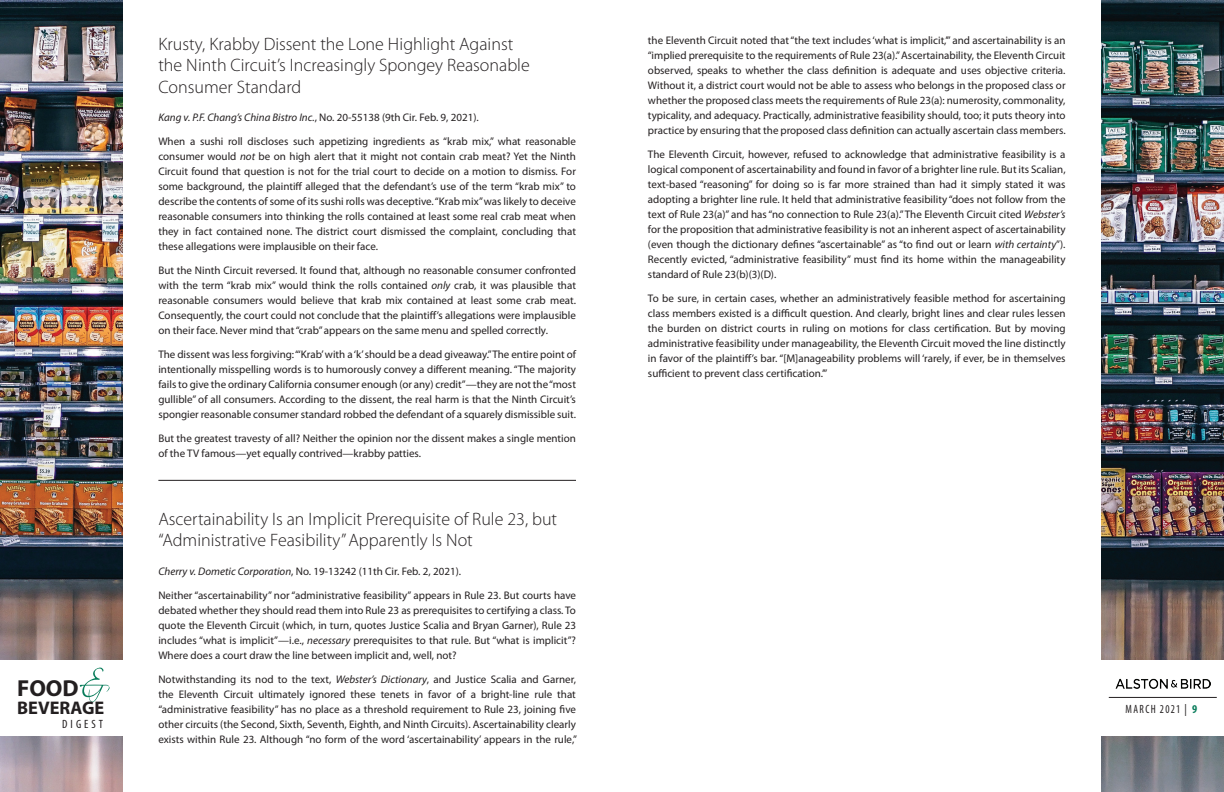
<style>
.page{position:relative;width:1224px;height:792px;background:#fff}
.page>*{position:absolute;margin:0;border:0;box-sizing:border-box;transform-origin:0 0}
.t1{font:700 23.2px "Myriad Pro";color:#231f20}
.t2{font:700 18.3px "Myriad Pro";color:#231f20}
.t3{font:300 18px/21.6px "Myriad Pro";color:#231f20}
.t4{font:condensed 12px "Myriad Pro";letter-spacing:.13em;color:#231f20;scale:.9 1}
.t5{font:condensed 12px "Myriad Pro";letter-spacing:.13em;color:#231f20}
.t6{font:11px/15px "Myriad Pro";color:#231f20;text-align:justify}
.s1{font-style:italic}
.s2{font-weight:700;color:#087c5a}
</style>
<div class="page">
<img style="left:0;top:0;width:122px;height:792px">
<img style="left:1102px;top:0;width:122px;height:792px">
<div style="left:0;top:660px;width:125px;height:75px;background:#fff"></div>
<svg style="left:80px;top:668px;width:30px;height:34px"></svg>
<div style="left:1096px;top:660px;width:128px;height:75px;background:#fff"></div>
<hr style="left:1109px;top:697px;width:108px;height:1px;background:#231f20">
<img style="left:1115px;top:678px;width:96px;height:11px">
<hr style="left:158px;top:480px;width:418px;height:1px;background:#231f20">
<h1 class="t1" style="left:17px;top:673px;width:63px">FOOD</h1>
<h2 class="t2" style="left:17px;top:696px;width:89px">BEVERAGE</h2>
<p class="t5" style="left:62px;top:716px;width:42px">DIGEST</p>
<h3 class="t3" style="left:158px;top:33px;width:373px">Krusty, Krabby Dissent the Lone Highlight Against the Ninth Circuit’s Increasingly Spongey Reasonable<br>Consumer Standard</h3>
<p class="t6" style="left:158px;top:105px;width:419px;line-height:24px"><span class="s1">Kang v. P.F. Chang’s China Bistro Inc.</span>, No. 20-55138 (9th Cir. Feb. 9, 2021).<br>When a sushi roll discloses such appetizing ingredients as “krab mix,” what reasonable</p>
<p class="t6" style="left:158px;top:149px;width:419px">consumer would <span class="s1">not</span> be on high alert that it might not contain crab meat? Yet the Ninth Circuit found that question is not for the trial court to decide on a motion to dismiss. For some background, the plaintiff alleged that the defendant’s use of the term “krab mix” to describe the contents of some of its sushi rolls was deceptive. “Krab mix” was likely to deceive reasonable consumers into thinking the rolls contained at least some real crab meat when they in fact contained none. The district court dismissed the complaint, concluding that these allegations were implausible on their face.</p>
<p class="t6" style="left:158px;top:263px;width:419px">But the Ninth Circuit reversed. It found that, although no reasonable consumer confronted with the term “krab mix” would think the rolls contained <span class="s1">only</span> crab, it was plausible that reasonable consumers would believe that krab mix contained at least some crab meat.<br>Consequently, the court could not conclude that the plaintiff’s allegations were implausible on their face. Never mind that “crab” appears on the same menu and spelled correctly.</p>
<p class="t6" style="left:158px;top:347px;width:419px">The dissent was less forgiving: “‘Krab’ with a ‘k’ should be a dead giveaway.” The entire point of intentionally misspelling words is to humorously convey a different meaning. “The majority fails to give the ordinary California consumer enough (or any) credit”—they are not the “most gullible” of all consumers. According to the dissent, the real harm is that the Ninth Circuit’s spongier reasonable consumer standard robbed the defendant of a squarely dismissible suit.</p>
<p class="t6" style="left:158px;top:431px;width:419px">But the greatest travesty of all? Neither the opinion nor the dissent makes a single mention of the TV famous—yet equally contrived—krabby patties.</p>
<h3 class="t3" style="left:158px;top:508px;width:400px">Ascertainability Is an Implicit Prerequisite of Rule 23, but “Administrative Feasibility” Apparently Is Not</h3>
<p class="t6" style="left:158px;top:559px;width:419px;line-height:24px"><span class="s1">Cherry v. Dometic Corporation</span>, No. 19-13242 (11th Cir. Feb. 2, 2021).<br>Neither “ascertainability” nor “administrative feasibility” appears in Rule 23. But courts have</p>
<p class="t6" style="left:158px;top:602px;width:419px">debated whether they should read them into Rule 23 as prerequisites to certifying a class. To quote the Eleventh Circuit (which, in turn, quotes Justice Scalia and Bryan Garner), Rule 23 includes “what is implicit”—i.e., <span class="s1">necessary</span> prerequisites to that rule. But “what is implicit”?<br>Where does a court draw the line between implicit and, well, not?</p>
<p class="t6" style="left:158px;top:671px;width:420px">Notwithstanding its nod to the text, <span class="s1">Webster’s Dictionary</span>, and Justice Scalia and Garner, the Eleventh Circuit ultimately ignored these tenets in favor of a bright-line rule that “administrative feasibility” has no place as a threshold requirement to Rule 23, joining five other circuits (the Second, Sixth, Seventh, Eighth, and Ninth Circuits). Ascertainability clearly exists within Rule 23. Although “no form of the word ‘ascertainability’ appears in the rule,”</p>
<p class="t6" style="left:648px;top:33px;width:419px">the Eleventh Circuit noted that “the text includes ‘what is implicit,’” and ascertainability is an “implied prerequisite to the requirements of Rule 23(a).” Ascertainability, the Eleventh Circuit observed, speaks to whether the class definition is adequate and uses objective criteria.<br>Without it, a district court would not be able to assess who belongs in the proposed class or whether the proposed class meets the requirements of Rule 23(a): numerosity, commonality, typicality, and adequacy. Practically, administrative feasibility should, too; it puts theory into practice by ensuring that the proposed class definition can actually ascertain class members.</p>
<p class="t6" style="left:648px;top:147px;width:419px">The Eleventh Circuit, however, refused to acknowledge that administrative feasibility is a logical component of ascertainability and found in favor of a brighter line rule. But its Scalian, text-based “reasoning” for doing so is far more strained than had it simply stated it was adopting a brighter line rule. It held that administrative feasibility “does not follow from the text of Rule 23(a)” and has “no connection to Rule 23(a).” The Eleventh Circuit cited <span class="s1">Webster’s </span>for the proposition that administrative feasibility is not an inherent aspect of ascertainability (even though the dictionary defines “ascertainable” as “to find out or learn <span class="s1">with certainty</span>”).<br>Recently evicted, “administrative feasibility” must find its home within the manageability standard of Rule 23(b)(3)(D).</p>
<p class="t6" style="left:648px;top:291px;width:419px">To be sure, in certain cases, whether an administratively feasible method for ascertaining class members existed is a difficult question. And clearly, bright lines and clear rules lessen the burden on district courts in ruling on motions for class certification. But by moving administrative feasibility under manageability, the Eleventh Circuit moved the line distinctly in favor of the plaintiff’s bar. “[M]anageability problems will ‘rarely, if ever, be in themselves sufficient to prevent class certification.’”</p>
<p class="t4" style="left:1126px;top:701px;width:81px">MARCH 2021 | <span class="s2">9</span></p>
</div>
